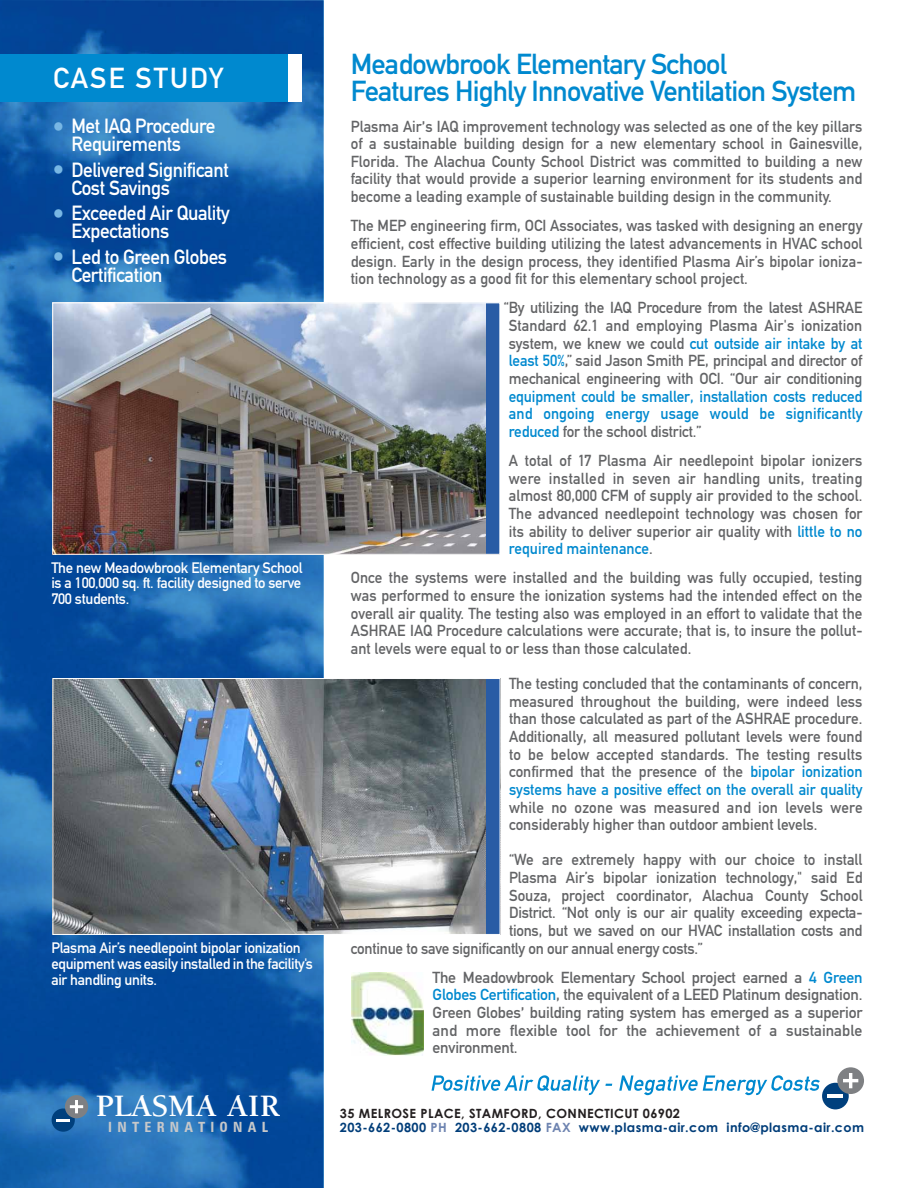
<style>
.page{position:relative;width:918px;height:1188px;background:#fff}
.page>*{position:absolute;margin:0;border:0;box-sizing:border-box;transform-origin:0 0}
.t1{font:700 32.1px "Berkeley";color:#fff}
.t2{font:28.5px/27px "DIN Mittelschrift";letter-spacing:-.03em;color:#0089cf}
.t3{font:28.5px "DIN Mittelschrift";letter-spacing:.07em;color:#fff}
.t4{font:20.25px/18px "DIN Mittelschrift";letter-spacing:-.02em;color:#fff;scale:.95 1}
.t5{font:15.75px/17.7px "DIN Mittelschrift";color:#636466;text-align:justify;scale:.96 1}
.t6{font:15.75px/17.5px "DIN Mittelschrift";color:#636466;text-align:justify}
.t7{font:15px/15.8px "DIN Mittelschrift";letter-spacing:-.02em;color:#fff}
.t8{font:700 condensed 14.1px "Zurich BT";letter-spacing:.37em;color:#c7c8ca}
.t9{font:700 12.75px/13.5px "Century Gothic";letter-spacing:.03em;color:#003d79}
.s1{font-size:24px;color:#78b7e4}
.s2{font-size:23.7px}
.s3{color:#0089cf}
.s4{font-size:23.7px;color:#0089cf}
.s5{color:#231f20}
.s6{color:#6d83b0}
</style>
<div class="page">
<svg style="left:0;top:0;width:324px;height:1188px;background:#135ba7"></svg>
<img style="left:351px;top:972px;width:73px;height:84px">
<img style="left:54px;top:304px;width:432px;height:249px">
<img style="left:55px;top:680px;width:431px;height:253px">
<div style="left:52px;top:1109px;width:23px;height:23px;background:#00407d;border-radius:50%"></div>
<div style="left:65px;top:1095px;width:23px;height:23px;background:#7e8083;border-radius:50%"></div>
<svg style="left:57px;top:1119px;width:13px;height:3px"></svg>
<svg style="left:70px;top:1100px;width:13px;height:13px"></svg>
<div style="left:486px;top:303px;width:14px;height:251px;background:#295ca5"></div>
<div style="left:486px;top:679px;width:14px;height:255px;background:#295ca5"></div>
<div style="left:822px;top:1083px;width:27px;height:26px;background:#00407d;border-radius:50%"></div>
<div style="left:837px;top:1067px;width:27px;height:27px;background:#7e8083;border-radius:50%"></div>
<hr style="left:828px;top:1094px;width:15px;height:4px;background:#fff">
<svg style="left:843px;top:1073px;width:15px;height:15px"></svg>
<svg style="left:432px;top:1075px;width:180px;height:20px"></svg>
<svg style="left:619px;top:1075px;width:201px;height:20px"></svg>
<div style="left:0;top:54px;width:302px;height:47px;background:#0089cf"></div>
<div style="left:288px;top:54px;width:14px;height:47px;background:#fff"></div>
<div style="left:52px;top:302px;width:448px;height:253px;border:1px solid #fff"></div>
<div style="left:53px;top:678px;width:447px;height:257px;border:1px solid #fff"></div>
<h2 class="t3" style="left:53px;top:61px;width:172px">CASE STUDY</h2>
<p class="t4" style="left:71px;top:117px;width:153px;text-indent:-18px"><span class="s1">•</span> Met IAQ Procedure<br>Requirements</p>
<p class="t4" style="left:71px;top:161px;width:167px;text-indent:-18px"><span class="s1">•</span> Delivered Significant<br>Cost Savings</p>
<p class="t4" style="left:71px;top:204px;width:168px;text-indent:-18px"><span class="s1">•</span> Exceeded Air Quality<br>Expectations</p>
<p class="t4" style="left:71px;top:248px;width:165px;text-indent:-18px"><span class="s1">•</span> Led to Green Globes<br>Certification</p>
<p class="t7" style="left:51px;top:559px;width:253px;text-align:justify">The new Meadowbrook Elementary School is a 100,000 sq. ft. facility designed to serve 700 students.</p>
<p class="t7" style="left:51px;top:940px;width:263px">Plasma Air’s needlepoint bipolar ionization equipment was easily installed in the facility's air handling units.</p>
<h1 class="t1" style="left:96px;top:1088px;width:186px">PLASMA AIR</h1>
<p class="t8" style="left:108px;top:1118px;width:161px">INTERNATIONAL</p>
<h2 class="t2" style="left:351px;top:51px;width:507px">Meadowbrook Elementary School<br>Features Highly Innovative Ventilation System</h2>
<p class="t5" style="left:351px;top:117px;width:535px">Plasma Air<span class="s2">’</span>s IAQ improvement technology was selected as one of the key pillars of a sustainable building design for a new elementary school in Gainesville<span class="s2">, </span>Florida. The Alachua County School District was committed to building a new facility that would provide a superior learning environment for its students and become a leading example of sustainable building design in the community.</p>
<p class="t5" style="left:351px;top:217px;width:535px">The MEP engineering firm<span class="s2">,</span> OCI Associates<span class="s2">,</span> was tasked with designing an energy efficient<span class="s2">,</span> cost effective building utilizing the latest advancements in HVAC school design. Early in the design process<span class="s2">,</span> they identified Plasma Air’s bipolar ioniza&shy;tion technology as a good fit for this elementary school project.</p>
<p class="t5" style="left:509px;top:299px;width:370px;text-indent:-5px">“By utilizing the IAQ Procedure from the latest ASHRAE Standard 62.1 and employing Plasma Air's ionization system<span class="s2">,</span> we knew we could <span class="s3">cut outside air intake by at least 50%</span><span class="s2">,</span>” said Jason Smith PE<span class="s2">,</span> principal and director of mechanical engineering with OCI. “Our air conditioning <span class="s3">equipment could be smaller</span><span class="s4">,</span> <span class="s3">installation costs reduced and ongoing energy usage would be significantly reduced</span> for the school district.”</p>
<p class="t5" style="left:509px;top:452px;width:370px">A total of 17 Plasma Air needlepoint bipolar ionizers were installed in seven air handling units<span class="s2">,</span> treating almost 80<span class="s2">,</span>000 CFM of supply air provided to the school.<br>The advanced needlepoint technology was chosen for its ability to deliver superior air quality with <span class="s3">little to no required maintenance</span>.</p>
<p class="t5" style="left:351px;top:569px;width:535px">Once the systems were installed and the building was fully occupied<span class="s2">,</span> testing was performed to ensure the ionization systems had the intended effect on the overall air quality. The testing also was employed in an effort to validate that the ASHRAE IAQ Procedure calculations were accurate that is<span class="s2">,</span> to insure the pollut&shy;ant levels were equal to or less than those calculated.</p>
<p class="t5" style="left:509px;top:675px;width:370px">The testing concluded that the contaminants of concern<span class="s2">, </span>measured throughout the building<span class="s2">,</span> were indeed less than those calculated as part of the ASHRAE procedure.<br>Additionally<span class="s2">,</span> all measured pollutant levels were found to be below accepted standards. The testing results confirmed that the presence of the <span class="s3">bipolar ionization systems have a positive effect on the overall air quality</span></p>
<p class="t5" style="left:509px;top:798px;width:370px">while no ozone was measured and ion levels were considerably higher than outdoor ambient levels.</p>
<p class="t5" style="left:509px;top:851px;width:370px">“We are extremely happy with our choice to install</p>
<p class="t5" style="left:509px;top:869px;width:370px">Plasma Air’s bipolar ionization technology<span class="s2">,</span>" said Ed</p>
<p class="t5" style="left:509px;top:886px;width:370px">Souza<span class="s2">,</span> project coordinator<span class="s2">,</span> Alachua County School</p>
<p class="t5" style="left:509px;top:904px;width:370px">District. “Not only is our air quality exceeding expecta-</p>
<p class="t5" style="left:509px;top:921px;width:370px">tions<span class="s2">,</span> but we saved on our HVAC installation costs and</p>
<p class="t5" style="left:351px;top:939px;width:368px">continue to save significantly on our annual energy costs.”</p>
<p class="t6" style="left:433px;top:968px;width:431px">The Meadowbrook Elementary School project earned a <span class="s3">4 Green Globes Certification</span><span class="s2">,</span> the equivalent of a LEED Platinum designation.<br>Green Globes<span class="s2">’</span> building rating system has emerged as a superior and more flexible tool for the achievement of a sustainable environment.</p>
<p class="t9" style="left:340px;top:1107px;width:526px"><span class="s5">35 MELROSE PLACE, STAMFORD, CONNECTICUT 06902<br></span>203-662-0800 <span class="s6">PH</span> 203-662-0808 <span class="s6">FAX</span> www.plasma-air.com info@plasma-air.com</p>
</div>
